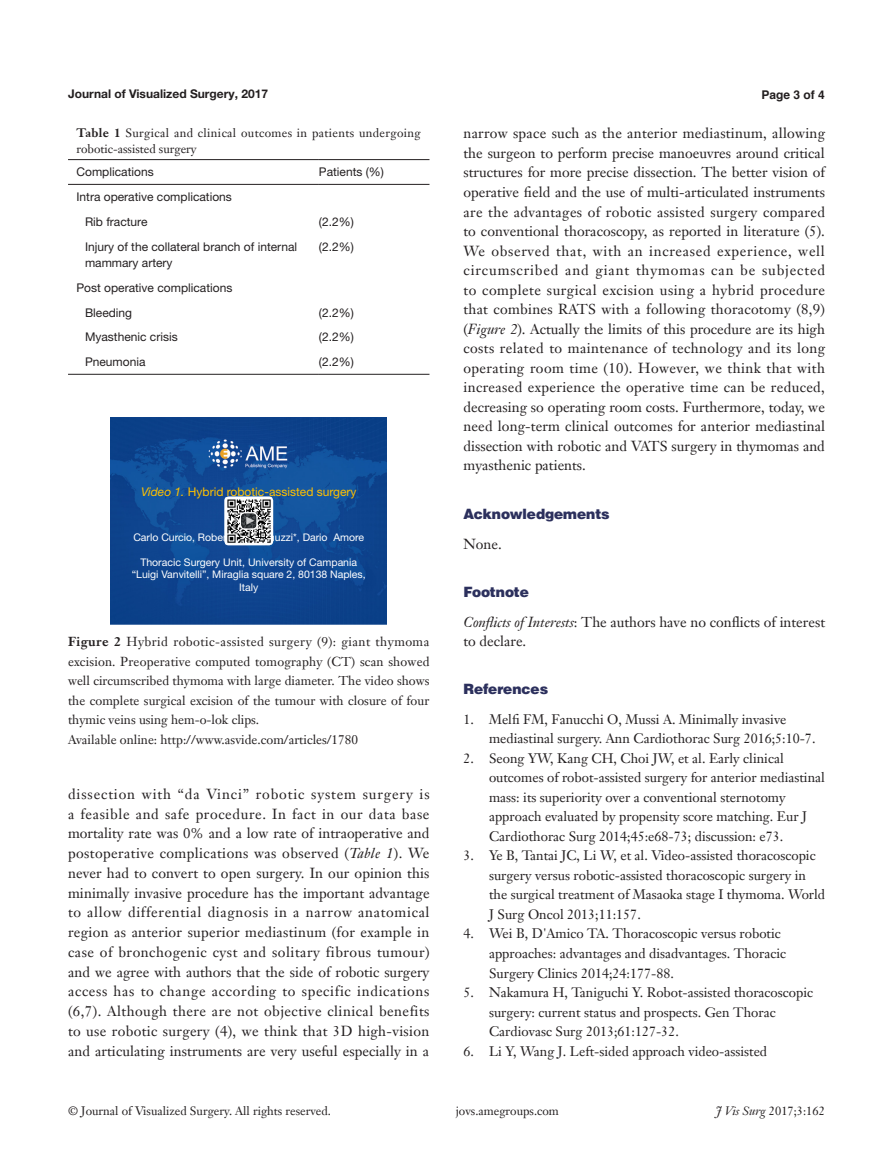
<style>
.page{position:relative;width:893px;height:1170px;background:#fff}
.page>*{position:absolute;margin:0;border:0;box-sizing:border-box;transform-origin:0 0}
.t1{font:14.25px/19.5px "Janson Text LT";color:#231f20;text-align:justify}
.t2{font:900 14.25px "Helvetica";color:#2c305d}
.t3{font:13.5px/19.5px "Janson Text LT";color:#231f20}
.t4{font:12.75px/19.5px "Janson Text LT";color:#231f20;text-align:justify}
.t5{font:12px/16.5px "Helvetica Neue LT Pro";color:#231f20}
.t6{font:12px "Janson Text LT";color:#231f20}
.t7{font:12px/16.5px "Janson Text LT";letter-spacing:.03em;color:#231f20}
.t8{font:12px "Helvetica Neue LT Pro";color:#ffc000}
.t9{font:700 12px "Helvetica Neue LT Pro";color:#231f20}
.t10{font:700 12px "Helvetica";color:#231f20}
.t11{font:11.55px "Times New Roman";color:#fff}
.t12{font:10.5px/12.5px "Helvetica Neue LT Pro";color:#fff;text-align:center}
.s1{font-weight:700}
.s2{font-style:italic}
</style>
<div class="page">
<hr style="left:68px;top:159px;width:251px;height:1px;background:#231f20">
<hr style="left:319px;top:159px;width:110px;height:1px;background:#231f20">
<hr style="left:68px;top:184px;width:251px;height:1px;background:#231f20">
<hr style="left:319px;top:184px;width:110px;height:1px;background:#231f20">
<hr style="left:68px;top:374px;width:251px;height:1px;background:#231f20">
<hr style="left:319px;top:374px;width:110px;height:1px;background:#231f20">
<img style="left:111px;top:417px;width:276px;height:207px">
<svg style="left:224px;top:496px;width:49px;height:49px"></svg>
<img style="left:225px;top:497px;width:47px;height:47px">
<svg style="left:240px;top:512px;width:17px;height:17px"></svg>
<div style="left:240px;top:512px;width:17px;height:17px;border:1px solid #fff;border-radius:4px"></div>
<p class="t9" style="left:68px;top:86px;width:202px">Journal of Visualized Surgery, 2017</p>
<p class="t7" style="left:77px;top:124px;width:346px"><span class="s1">Table 1</span> Surgical and clinical outcomes in patients undergoing robotic-assisted surgery</p>
<p class="t5" style="left:77px;top:163px;width:79px">Complications</p>
<p class="t5" style="left:319px;top:163px;width:67px">Patients (%)</p>
<p class="t5" style="left:77px;top:188px;width:157px">Intra operative complications</p>
<p class="t5" style="left:85px;top:213px;width:64px">Rib fracture</p>
<p class="t5" style="left:319px;top:213px;width:36px">(2.2%)</p>
<p class="t5" style="left:85px;top:238px;width:214px">Injury of the collateral branch of internal mammary artery</p>
<p class="t5" style="left:319px;top:238px;width:36px">(2.2%)</p>
<p class="t5" style="left:77px;top:279px;width:157px">Post operative complications</p>
<p class="t5" style="left:85px;top:304px;width:49px">Bleeding</p>
<p class="t5" style="left:319px;top:304px;width:36px">(2.2%)</p>
<p class="t5" style="left:85px;top:328px;width:94px">Myasthenic crisis</p>
<p class="t5" style="left:319px;top:328px;width:36px">(2.2%)</p>
<p class="t5" style="left:85px;top:353px;width:62px">Pneumonia</p>
<p class="t5" style="left:319px;top:353px;width:36px">(2.2%)</p>
<p class="t8" style="left:141px;top:484px;width:217px"><span class="s2">Video 1.</span> Hybrid robotic-assisted surgery</p>
<p class="t12" style="left:133px;top:530px;width:232px">Carlo Curcio, Roberto Scaramuzzi*, Dario Amore</p>
<p class="t12" style="left:132px;top:555px;width:235px">Thoracic Surgery Unit, University of Campania “Luigi Vanvitelli”, Miraglia square 2, 80138 Naples,<br>Italy</p>
<p class="t11" style="left:259px;top:515px;width:13px;rotate:90deg">▲</p>
<p class="t4" style="left:68px;top:632px;width:363px"><span class="s1">Figure 2</span> Hybrid robotic-assisted surgery (9): giant thymoma excision. Preoperative computed tomography (CT) scan showed well circumscribed thymoma with large diameter. The video shows the complete surgical excision of the tumour with closure of four thymic veins using hem-o-lok clips.</p>
<p class="t4" style="left:68px;top:729px;width:292px">Available online: http://www.asvide.com/articles/1780</p>
<p class="t1" style="left:68px;top:784px;width:363px">dissection with “da Vinci” robotic system surgery is a feasible and safe procedure. In fact in our data base mortality rate was 0% and a low rate of intraoperative and postoperative complications was observed (<span class="s2">Table 1</span>). We never had to convert to open surgery. In our opinion this minimally invasive procedure has the important advantage to allow differential diagnosis in a narrow anatomical region as anterior superior mediastinum (for example in case of bronchogenic cyst and solitary fibrous tumour) and we agree with authors that the side of robotic surgery access has to change according to specific indications (6,7). Although there are not objective clinical benefits to use robotic surgery (4), we think that 3D high-vision and articulating instruments are very useful especially in a</p>
<p class="t10" style="left:762px;top:85px;width:65px">Page 3 of 4</p>
<p class="t1" style="left:463px;top:124px;width:363px">narrow space such as the anterior mediastinum, allowing the surgeon to perform precise manoeuvres around critical structures for more precise dissection. The better vision of operative field and the use of multi-articulated instruments are the advantages of robotic assisted surgery compared to conventional thoracoscopy, as reported in literature (5).<br>We observed that, with an increased experience, well circumscribed and giant thymomas can be subjected to complete surgical excision using a hybrid procedure that combines RATS with a following thoracotomy (8,9) (<span class="s2">Figure 2</span>). Actually the limits of this procedure are its high costs related to maintenance of technology and its long operating room time (10). However, we think that with increased experience the operative time can be reduced, decreasing so operating room costs. Furthermore, today, we need long-term clinical outcomes for anterior mediastinal dissection with robotic and VATS surgery in thymomas and myasthenic patients.</p>
<p class="t2" style="left:463px;top:505px;width:148px">Acknowledgements</p>
<p class="t1" style="left:463px;top:533px;width:40px">None.</p>
<p class="t2" style="left:463px;top:583px;width:67px">Footnote</p>
<p class="t1" style="left:463px;top:611px;width:363px"><span class="s2">Conflicts of Interests</span>: The authors have no conflicts of interest to declare.</p>
<p class="t2" style="left:463px;top:680px;width:86px">References</p>
<p class="t3" style="left:489px;top:709px;width:328px;text-indent:-26px">1. Melfi FM, Fanucchi O, Mussi A. Minimally invasive mediastinal surgery. Ann Cardiothorac Surg 2016;5:10-7.</p>
<p class="t3" style="left:489px;top:748px;width:337px;text-indent:-26px">2. Seong YW, Kang CH, Choi JW, et al. Early clinical outcomes of robot-assisted surgery for anterior mediastinal mass: its superiority over a conventional sternotomy approach evaluated by propensity score matching. Eur J Cardiothorac Surg 2014;45:e68-73; discussion: e73.</p>
<p class="t3" style="left:489px;top:845px;width:338px;text-indent:-26px">3. Ye B, Tantai JC, Li W, et al. Video-assisted thoracoscopic surgery versus robotic-assisted thoracoscopic surgery in the surgical treatment of Masaoka stage I thymoma. World J Surg Oncol 2013;11:157.</p>
<p class="t3" style="left:489px;top:923px;width:299px;text-indent:-26px">4. Wei B, D'Amico TA. Thoracoscopic versus robotic approaches: advantages and disadvantages. Thoracic<br>Surgery Clinics 2014;24:177-88.</p>
<p class="t3" style="left:489px;top:982px;width:326px;text-indent:-26px">5. Nakamura H, Taniguchi Y. Robot-assisted thoracoscopic surgery: current status and prospects. Gen Thorac<br>Cardiovasc Surg 2013;61:127-32.</p>
<p class="t3" style="left:463px;top:1040px;width:305px">6. Li Y, Wang J. Left-sided approach video-assisted</p>
<p class="t6" style="left:68px;top:1103px;width:264px">© Journal of Visualized Surgery. All rights reserved.</p>
<p class="t6" style="left:456px;top:1103px;width:105px">jovs.amegroups.com</p>
<p class="t6" style="left:716px;top:1103px;width:111px"><span class="s2">J Vis Surg</span> 2017;3:162</p>
</div>
